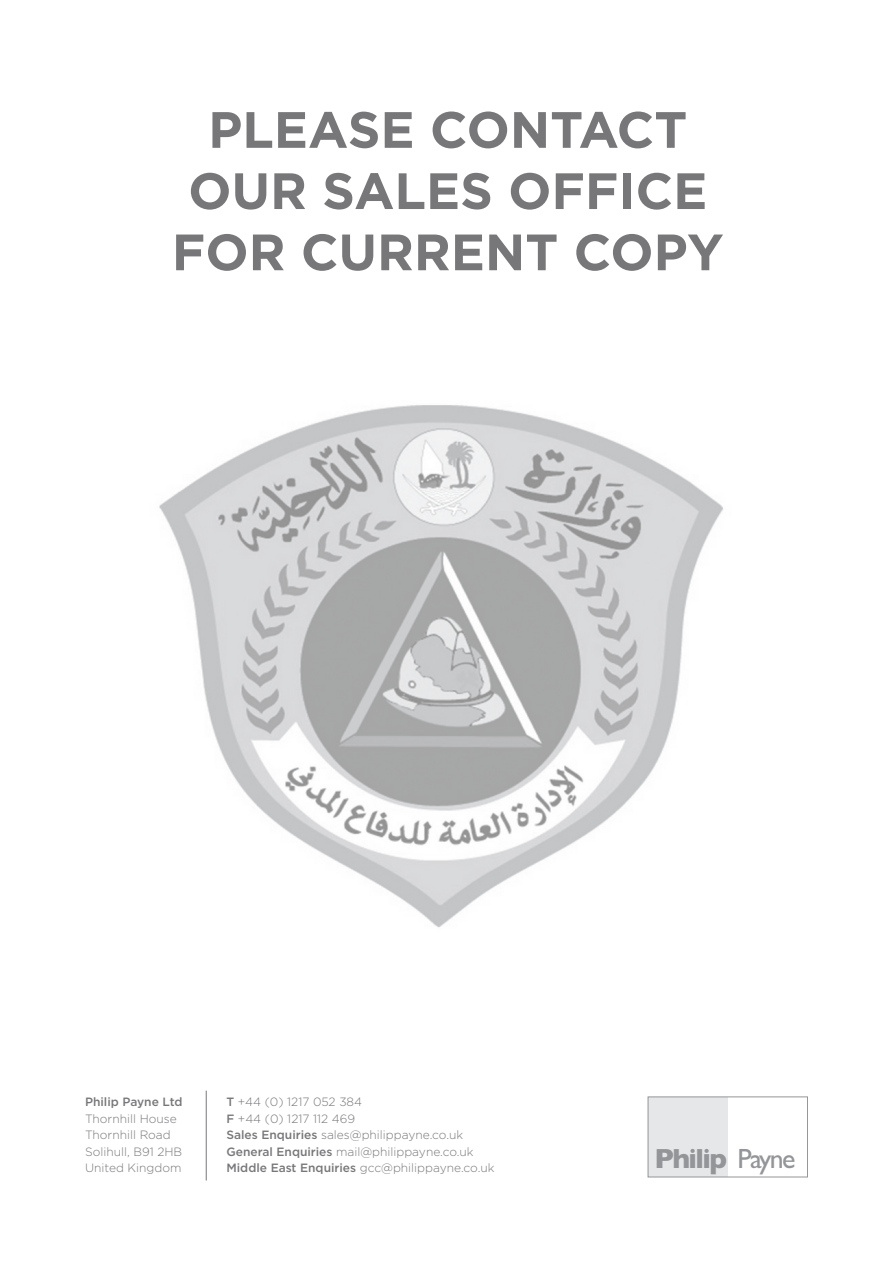
<style>
.page{position:relative;width:893px;height:1263px;background:#fff}
.page>*{position:absolute;margin:0;border:0;box-sizing:border-box;transform-origin:0 0}
.t1{font:700 51px/61.2px "Gotham";color:#77777a;text-align:center}
.t2{font:700 27.9px "Gill Sans";letter-spacing:-.055em;color:#939598}
.t3{font:300 12px/16.5px "Gotham";color:#77777a}
.s1{font-weight:500}
.s2{font-weight:400}
</style>
<div class="page">
<div style="left:648px;top:1097px;width:80px;height:80px;background:#e6e7e9"></div>
<div style="left:648px;top:1096px;width:160px;height:81px;border:1px solid #939598"></div>
<hr style="left:206px;top:1091px;width:1px;height:89px;background:#77777a">
<img style="left:159px;top:405px;width:564px;height:523px">
<p class="t1" style="left:172px;top:99px;width:553px">PLEASE CONTACT<br>OUR SALES OFFICE<br>FOR CURRENT COPY</p>
<p class="t3" style="left:85px;top:1093px;width:99px"><span class="s1">Philip Payne Ltd<br></span>Thornhill House<br>Thornhill Road<br>Solihull, B91 2HB<br>United Kingdom</p>
<p class="t3" style="left:226px;top:1093px;width:270px"><span class="s1">T</span> +44 (0) 1217 052 384<br><span class="s1">F</span> +44 (0) 1217 112 469<br><span class="s1">Sales Enquiries</span> sales@philippayne.co.uk <span class="s1">General Enquiries</span> mail@philippayne.co.uk <span class="s1">Middle East Enquiries</span> gcc@philippayne.co.uk</p>
<h2 class="t2" style="left:654px;top:1142px;width:143px">Philip <span class="s2">Payne</span></h2>
</div>
